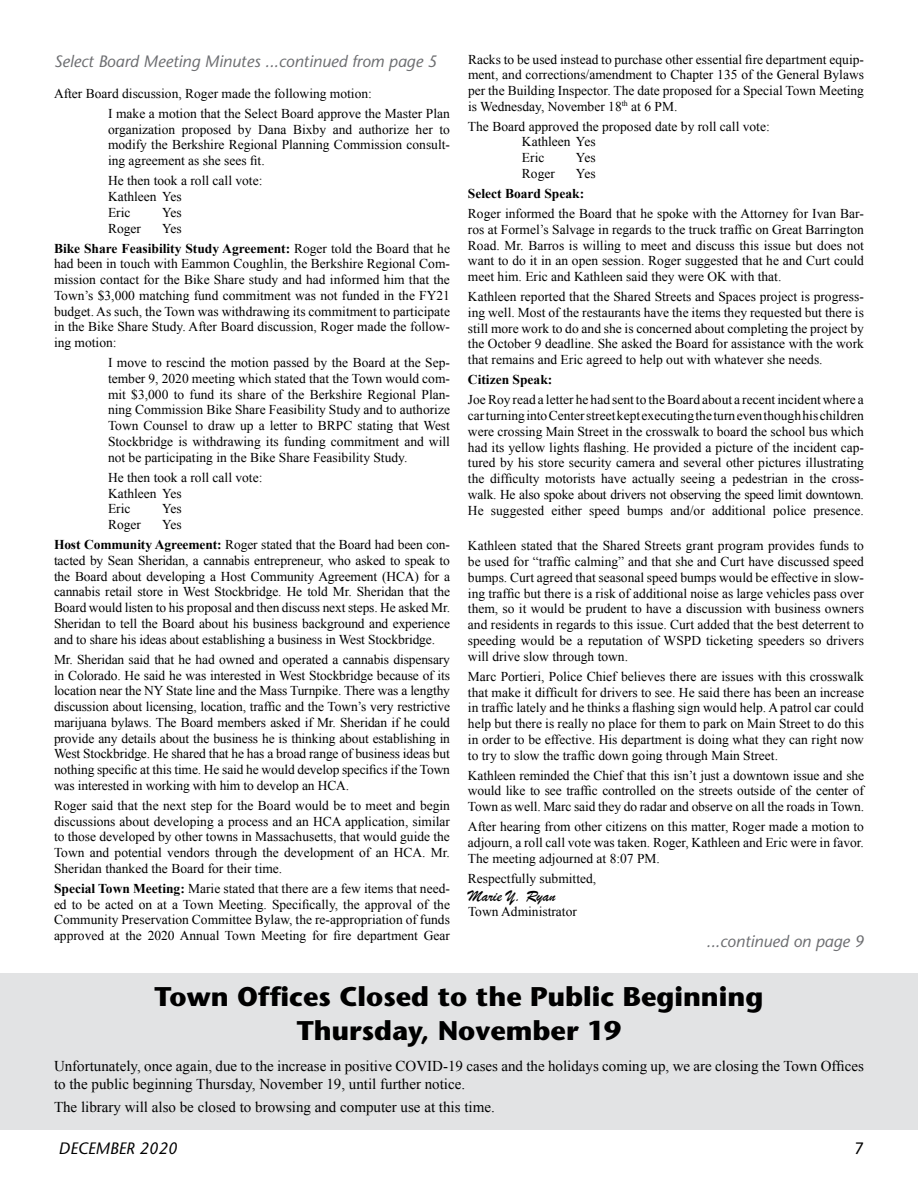
<style>
.page{position:relative;width:918px;height:1188px;background:#fff}
.page>*{position:absolute;margin:0;border:0;box-sizing:border-box;transform-origin:0 0}
.t1{font:700 27px/34.5px "Stone Sans";color:#000;text-align:center}
.t2{font:italic 16.5px "Stone Sans";color:#6d6e71}
.t3{font:italic 16.5px "Stone Sans";color:#000}
.t4{font:16.5px "Brush Script";color:#000}
.t5{font:16.5px "Stone Sans";color:#000}
.t6{font:15px/18px "Times New Roman";color:#000}
.t7{font:13.5px/15.8px "Times New Roman";color:#000;text-align:justify}
.t8{font:700 13.5px/20.1px "Times New Roman";color:#000}
.s1{font-weight:400}
.s2{font-weight:700}
</style>
<div class="page">
<div style="left:0;top:973px;width:918px;height:157px;background:#e2e3e4"></div>
<p class="t7" style="left:468px;top:51px;width:398px">Racks to be used instead to purchase other essential fire department equip&shy;ment, and corrections/amendment to Chapter 135 of the General Bylaws per the Building Inspector. The date proposed for a Special Town Meeting is Wednesday, November 18<sup>th</sup> at 6 PM.</p>
<p class="t7" style="left:522px;top:118px;width:249px;text-align:left;text-indent:-54px">The Board approved the proposed date by roll call vote:<br>Kathleen Yes<br>Eric</p>
<p class="t2" style="left:54px;top:51px;width:385px">Select Board Meeting Minutes ...continued from page 5</p>
<p class="t7" style="left:108px;top:83px;width:343px;line-height:20.1px;text-indent:-54px">After Board discussion, Roger made the following motion:<br>I make a motion that the Select Board approve the Master Plan</p>
<p class="t7" style="left:108px;top:121px;width:344px">organization proposed by Dana Bixby and authorize her to modify the Berkshire Regional Planning Commission consult&shy;ing agreement as she sees fit.</p>
<p class="t7" style="left:108px;top:173px;width:156px;text-align:left">He then took a roll call vote:<br>Kathleen Yes<br>Eric</p>
<p class="t7" style="left:576px;top:150px;width:21px">Yes</p>
<p class="t7" style="left:522px;top:165px;width:34px">Roger</p>
<p class="t7" style="left:576px;top:165px;width:21px">Yes</p>
<p class="t8" style="left:468px;top:183px;width:118px">Select Board Speak:</p>
<p class="t7" style="left:468px;top:205px;width:398px">Roger informed the Board that he spoke with the Attorney for Ivan Bar&shy;ros at Formel’s Salvage in regards to the truck traffic on Great Barrington Road. Mr. Barros is willing to meet and discuss this issue but does not want to do it in an open session. Roger suggested that he and Curt could meet him. Eric and Kathleen said they were OK with that.</p>
<p class="t7" style="left:468px;top:289px;width:397px">Kathleen reported that the Shared Streets and Spaces project is progress&shy;ing well. Most of the restaurants have the items they requested but there is still more work to do and she is concerned about completing the project by the October 9 deadline. She asked the Board for assistance with the work that remains and Eric agreed to help out with whatever she needs.</p>
<p class="t8" style="left:468px;top:369px;width:86px">Citizen Speak:</p>
<p class="t7" style="left:468px;top:392px;width:398px">Joe Roy read a letter he had sent to the Board about a recent incident where a car turning into Center street kept executing the turn even though his children were crossing Main Street in the crosswalk to board the school bus which had its yellow lights flashing. He provided a picture of the incident cap&shy;tured by his store security camera and several other pictures illustrating the difficulty motorists have actually seeing a pedestrian in the cross&shy;walk. He also spoke about drivers not observing the speed limit downtown.<br>He suggested either speed bumps and/or additional police presence.</p>
<p class="t7" style="left:468px;top:538px;width:398px">Kathleen stated that the Shared Streets grant program provides funds to be used for “traffic calming” and that she and Curt have discussed speed bumps. Curt agreed that seasonal speed bumps would be effective in slow&shy;ing traffic but there is a risk of additional noise as large vehicles pass over them, so it would be prudent to have a discussion with business owners and residents in regards to this issue. Curt added that the best deterrent to speeding would be a reputation of WSPD ticketing speeders so drivers will drive slow through town.</p>
<p class="t7" style="left:468px;top:668px;width:398px">Marc Portieri, Police Chief believes there are issues with this crosswalk that make it difficult for drivers to see. He said there has been an increase in traffic lately and he thinks a flashing sign would help. A patrol car could help but there is really no place for them to park on Main Street to do this in order to be effective. His department is doing what they can right now to try to slow the traffic down going through Main Street.</p>
<p class="t7" style="left:468px;top:767px;width:398px">Kathleen reminded the Chief that this isn’t just a downtown issue and she would like to see traffic controlled on the streets outside of the center of Town as well. Marc said they do radar and observe on all the roads in Town.</p>
<p class="t7" style="left:468px;top:819px;width:398px">After hearing from other citizens on this matter, Roger made a motion to adjourn, a roll call vote was taken. Roger, Kathleen and Eric were in favor.<br>The meeting adjourned at 8:07 PM.</p>
<p class="t7" style="left:468px;top:870px;width:130px">Respectfully submitted,</p>
<p class="t4" style="left:468px;top:885px;width:89px">Marie Y. Ryan</p>
<p class="t7" style="left:468px;top:904px;width:110px">Town Administrator</p>
<p class="t2" style="left:706px;top:931px;width:159px">...continued on page 9</p>
<h1 class="t1" style="left:155px;top:978px;width:610px">Town Offices Closed to the Public Beginning<br>Thursday, November 19</h1>
<p class="t6" style="left:54px;top:1057px;width:811px">Unfortunately, once again, due to the increase in positive COVID-19 cases and the holidays coming up, we are closing the Town Offices to the public beginning Thursday, November 19, until further notice.</p>
<p class="t6" style="left:54px;top:1097px;width:442px">The library will also be closed to browsing and computer use at this time.</p>
<p class="t7" style="left:162px;top:204px;width:21px">Yes</p>
<p class="t8" style="left:54px;top:218px;width:397px;text-indent:108px"><span class="s1">Yes<br></span>Bike Share Feasibility Study Agreement: <span class="s1">Roger told the Board that he</span></p>
<p class="t7" style="left:54px;top:256px;width:398px">had been in touch with Eammon Coughlin, the Berkshire Regional Com&shy;mission contact for the Bike Share study and had informed him that the Town’s $3,000 matching fund commitment was not funded in the FY21 budget. As such, the Town was withdrawing its commitment to participate in the Bike Share Study. After Board discussion, Roger made the follow&shy;ing motion:</p>
<p class="t7" style="left:108px;top:355px;width:344px">I move to rescind the motion passed by the Board at the Sep&shy;tember 9, 2020 meeting which stated that the Town would com&shy;mit $3,000 to fund its share of the Berkshire Regional Plan&shy;ning Commission Bike Share Feasibility Study and to authorize Town Counsel to draw up a letter to BRPC stating that West Stockbridge is withdrawing its funding commitment and will not be participating in the Bike Share Feasibility Study.</p>
<p class="t7" style="left:108px;top:469px;width:156px;text-align:left">He then took a roll call vote:<br>Kathleen Yes<br>Eric</p>
<p class="t7" style="left:108px;top:220px;width:34px">Roger</p>
<p class="t7" style="left:162px;top:501px;width:21px">Yes</p>
<p class="t7" style="left:54px;top:514px;width:398px;line-height:20.1px;text-indent:108px">Yes<br><span class="s2">Host Community Agreement:</span> Roger stated that the Board had been con-</p>
<p class="t7" style="left:54px;top:552px;width:398px">tacted by Sean Sheridan, a cannabis entrepreneur, who asked to speak to the Board about developing a Host Community Agreement (HCA) for a cannabis retail store in West Stockbridge. He told Mr. Sheridan that the Board would listen to his proposal and then discuss next steps. He asked Mr.<br>Sheridan to tell the Board about his business background and experience and to share his ideas about establishing a business in West Stockbridge.</p>
<p class="t7" style="left:54px;top:651px;width:398px">Mr. Sheridan said that he had owned and operated a cannabis dispensary in Colorado. He said he was interested in West Stockbridge because of its location near the NY State line and the Mass Turnpike. There was a lengthy discussion about licensing, location, traffic and the Town’s very restrictive marijuana bylaws. The Board members asked if Mr. Sheridan if he could provide any details about the business he is thinking about establishing in West Stockbridge. He shared that he has a broad range of business ideas but nothing specific at this time. He said he would develop specifics if the Town was interested in working with him to develop an HCA.</p>
<p class="t7" style="left:54px;top:797px;width:398px">Roger said that the next step for the Board would be to meet and begin discussions about developing a process and an HCA application, similar to those developed by other towns in Massachusetts, that would guide the Town and potential vendors through the development of an HCA. Mr.<br>Sheridan thanked the Board for their time.</p>
<p class="t7" style="left:54px;top:880px;width:398px"><span class="s2">Special Town Meeting:</span> Marie stated that there are a few items that need&shy;ed to be acted on at a Town Meeting. Specifically, the approval of the Community Preservation Committee Bylaw, the re-appropriation of funds approved at the 2020 Annual Town Meeting for fire department Gear</p>
<p class="t7" style="left:108px;top:516px;width:34px">Roger</p>
<p class="t3" style="left:59px;top:1138px;width:120px">DECEMBER 2020</p>
<p class="t5" style="left:855px;top:1138px;width:11px">7</p>
</div>
